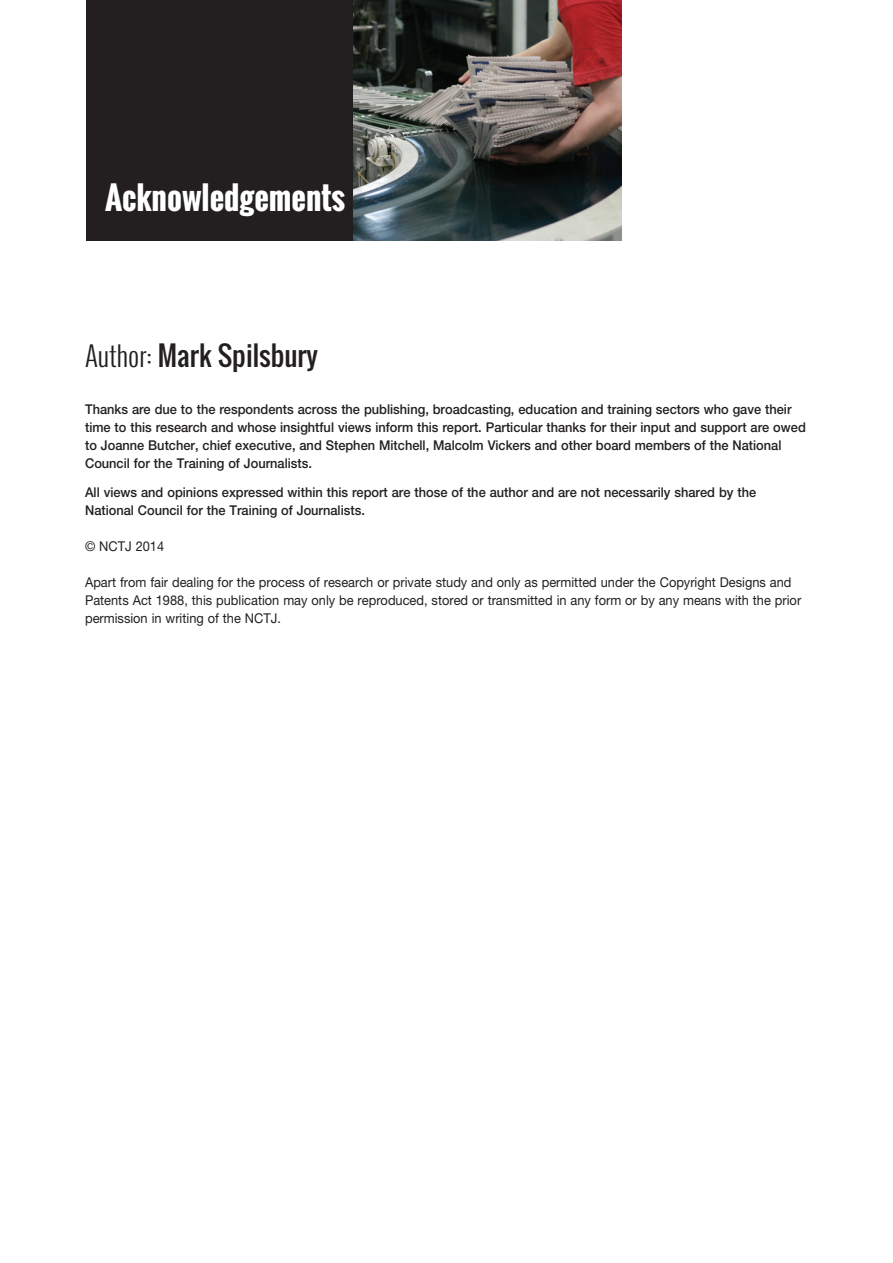
<style>
.page{position:relative;width:893px;height:1263px;background:#fff}
.page>*{position:absolute;margin:0;border:0;box-sizing:border-box;transform-origin:0 0}
.t1{font:700 31.5px "Oswald";color:#fff}
.t2{font:27px "Oswald";color:#231f20}
.t3{font:500 13.5px/18px "Helvetica Neue";color:#231f20;scale:.95 1}
.t4{font:13.5px/18px "Helvetica Neue";color:#231f20;scale:.95 1}
.s1{font-weight:300}
</style>
<div class="page">
<div style="left:86px;top:0;width:268px;height:240px;background:#231f20"></div>
<img style="left:354px;top:0;width:267px;height:240px">
<h1 class="t1" style="left:105px;top:181px;width:241px">Acknowledgements</h1>
<h2 class="t2" style="left:85px;top:342px;width:235px"><span class="s1">Author:</span> Mark Spilsbury</h2>
<p class="t3" style="left:85px;top:400px;width:760px">Thanks are due to the respondents across the publishing, broadcasting, education and training sectors who gave their time to this research and whose insightful views inform this report. Particular thanks for their input and support are owed to Joanne Butcher, chief executive, and Stephen Mitchell, Malcolm Vickers and other board members of the National Council for the Training of Journalists.</p>
<p class="t3" style="left:85px;top:482px;width:708px">All views and opinions expressed within this report are those of the author and are not necessarily shared by the<br>National Council for the Training of Journalists.</p>
<p class="t4" style="left:85px;top:538px;width:85px">© NCTJ 2014</p>
<p class="t4" style="left:85px;top:574px;width:755px">Apart from fair dealing for the process of research or private study and only as permitted under the Copyright Designs and<br>Patents Act 1988, this publication may only be reproduced, stored or transmitted in any form or by any means with the prior permission in writing of the NCTJ.</p>
</div>
